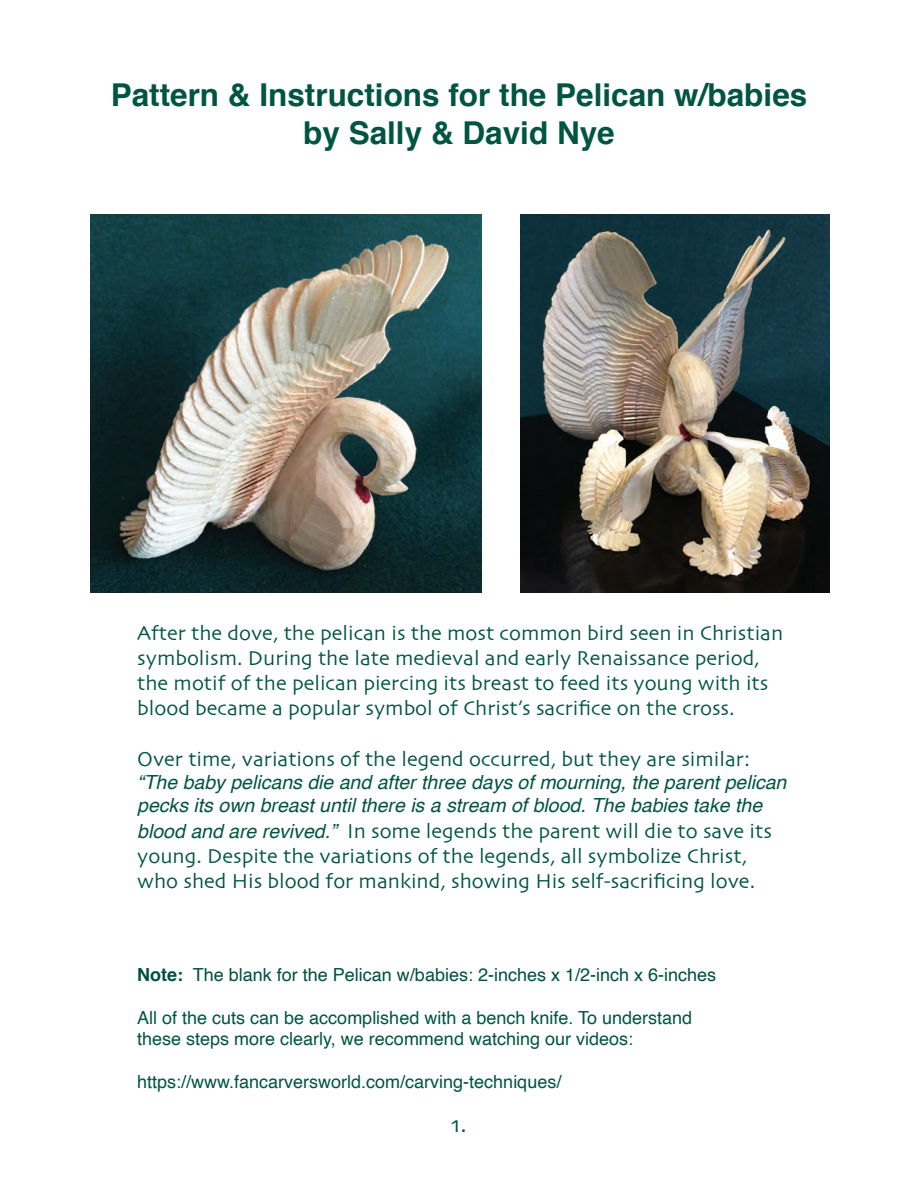
<style>
.page{position:relative;width:918px;height:1188px;background:#fff}
.page>*{position:absolute;margin:0;border:0;box-sizing:border-box;transform-origin:0 0}
.t1{font:700 31.5px/37.8px "Helvetica";color:#005542;text-align:center}
.t2{font:24px "Skia";color:#005542}
.t3{font:21px/25.2px "Skia";color:#005542}
.t4{font:italic 19.5px/23.4px "Helvetica";color:#005542}
.t5{font:18px/21.6px "Helvetica";color:#005542}
.t6{font:18px "Helvetica";color:#005040}
.s1{font-family:"Helvetica";font-style:italic;font-size:19.5px}
.s2{font-weight:700}
</style>
<div class="page">
<img style="left:90px;top:215px;width:391px;height:378px">
<img style="left:520px;top:215px;width:310px;height:378px">
<h1 class="t1" style="left:111px;top:77px;width:698px">Pattern &amp; Instructions for the Pelican w/babies by Sally &amp; David Nye</h1>
<p class="t3" style="left:137px;top:621px;width:648px">After the dove, the pelican is the most common bird seen in Christian symbolism. During the late medieval and early Renaissance period, the motif of the pelican piercing its breast to feed its young with its blood became a popular symbol of Christ’s sacrifice on the cross.</p>
<p class="t3" style="left:137px;top:747px;width:615px">Over time, variations of the legend occurred, but they are similar:</p>
<p class="t4" style="left:137px;top:771px;width:651px">“The baby pelicans die and after three days of mourning, the parent pelican pecks its own breast until there is a stream of blood. The babies take the</p>
<p class="t3" style="left:137px;top:819px;width:636px"><span class="s1">blood and are revived.”</span> In some legends the parent will die to save its young. Despite the variations of the legends, all symbolize Christ, who shed His blood for mankind, showing His self-sacrificing love.</p>
<p class="t6" style="left:137px;top:961px;width:580px"><span class="s2">Note:</span> The blank for the Pelican w/babies: 2-inches x 1/2-inch x 6-inches</p>
<p class="t5" style="left:137px;top:1007px;width:556px">All of the cuts can be accomplished with a bench knife. To understand these steps more clearly, we recommend watching our videos:</p>
<p class="t5" style="left:137px;top:1072px;width:426px">https://www.fancarversworld.com/carving-techniques/</p>
<p class="t2" style="left:451px;top:1110px;width:17px">1.</p>
</div>
